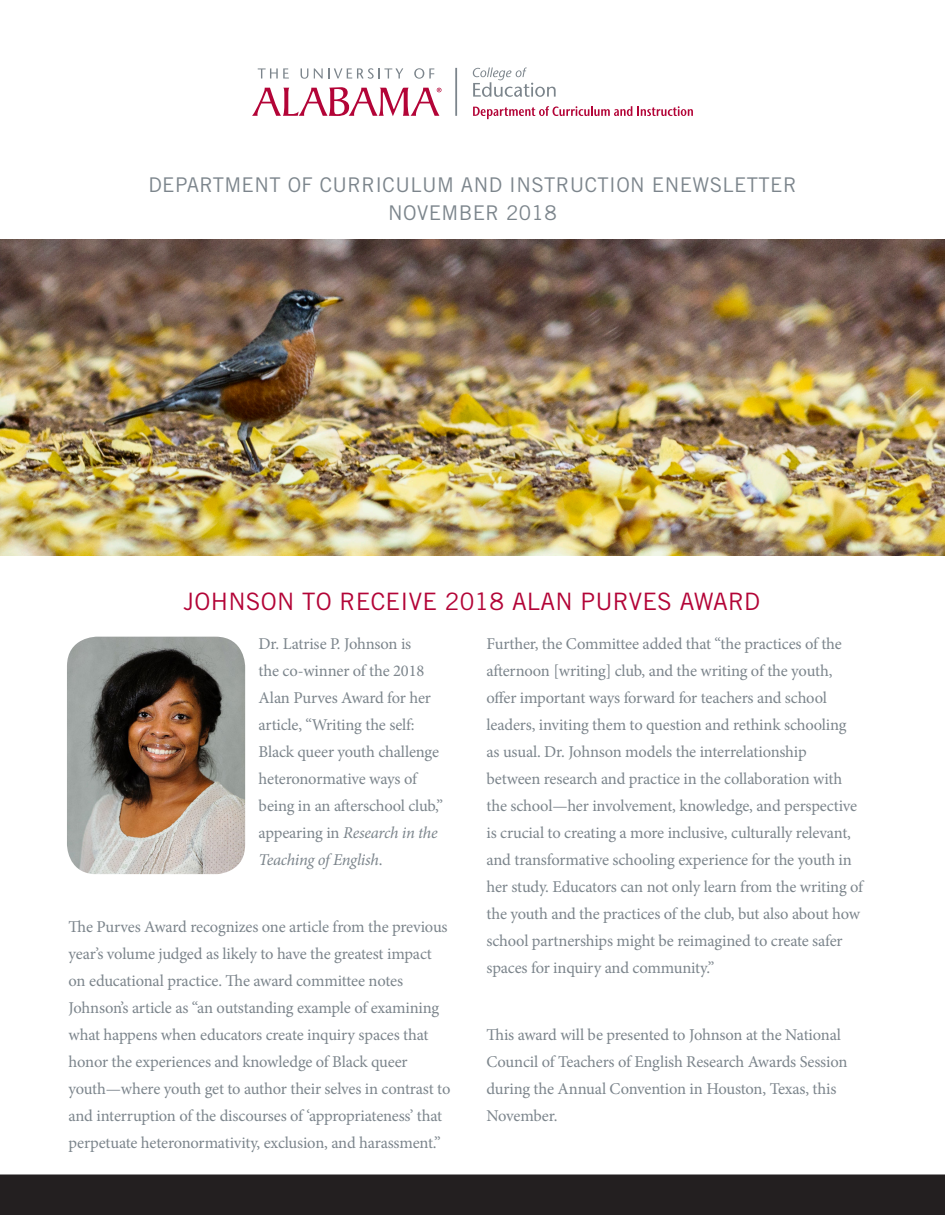
<style>
.page{position:relative;width:945px;height:1215px;background:#fff}
.page>*{position:absolute;margin:0;border:0;box-sizing:border-box;transform-origin:0 0}
.t1{font:24px "Trade Gothic";letter-spacing:.01em;color:#b30437}
.t2{font:20.25px "Trade Gothic";letter-spacing:.02em;color:#7c858c}
.Paragraph_Style_1{font:16.5px/27px "Minion Pro";letter-spacing:-.015em;color:#7c858c}
.s1{font-style:italic}
</style>
<div class="page">
<div style="left:0;top:1174px;width:945px;height:41px;background:#231f20"></div>
<img style="left:0;top:240px;width:945px;height:315px">
<svg style="left:252px;top:87px;width:190px;height:29px"></svg>
<svg style="left:258px;top:68px;width:31px;height:11px"></svg>
<svg style="left:301px;top:68px;width:7px;height:11px"></svg>
<svg style="left:314px;top:68px;width:89px;height:11px"></svg>
<svg style="left:414px;top:68px;width:20px;height:11px"></svg>
<hr style="left:455px;top:68px;width:2px;height:48px;background:#7c858c">
<svg style="left:473px;top:68px;width:83px;height:29px"></svg>
<svg style="left:473px;top:106px;width:220px;height:13px"></svg>
<img style="left:67px;top:637px;width:178px;height:237px">
<p class="t2" style="left:148px;top:173px;width:650px">DEPARTMENT OF CURRICULUM AND INSTRUCTION ENEWSLETTER</p>
<p class="t2" style="left:388px;top:201px;width:170px">NOVEMBER 2018</p>
<p class="t1" style="left:184px;top:587px;width:578px">JOHNSON TO RECEIVE 2018 ALAN PURVES AWARD</p>
<p class="Paragraph_Style_1" style="left:259px;top:630px;width:186px">Dr. Latrise P. Johnson is<br>the co-winner of the 2018<br>Alan Purves Award for her article, “Writing the self:<br>Black queer youth challenge heteronormative ways of being in an afterschool club,” appearing in <span class="s1">Research in the<br>Teaching of English</span>.</p>
<p class="Paragraph_Style_1" style="left:69px;top:913px;width:383px">The Purves Award recognizes one article from the previous year’s volume judged as likely to have the greatest impact on educational practice. The award committee notes Johnson’s article as “an outstanding example of examining what happens when educators create inquiry spaces that honor the experiences and knowledge of Black queer youth—where youth get to author their selves in contrast to and interruption of the discourses of ‘appropriateness’ that perpetuate heteronormativity, exclusion, and harassment.”</p>
<p class="Paragraph_Style_1" style="left:487px;top:630px;width:378px">Further, the Committee added that “the practices of the afternoon [writing] club, and the writing of the youth, offer important ways forward for teachers and school leaders, inviting them to question and rethink schooling as usual. Dr. Johnson models the interrelationship between research and practice in the collaboration with the school—her involvement, knowledge, and perspective is crucial to creating a more inclusive, culturally relevant, and transformative schooling experience for the youth in her study. Educators can not only learn from the writing of the youth and the practices of the club, but also about how school partnerships might be reimagined to create safer spaces for inquiry and community.”</p>
<p class="Paragraph_Style_1" style="left:487px;top:1021px;width:362px">This award will be presented to Johnson at the National Council of Teachers of English Research Awards Session during the Annual Convention in Houston, Texas, this November.</p>
</div>
